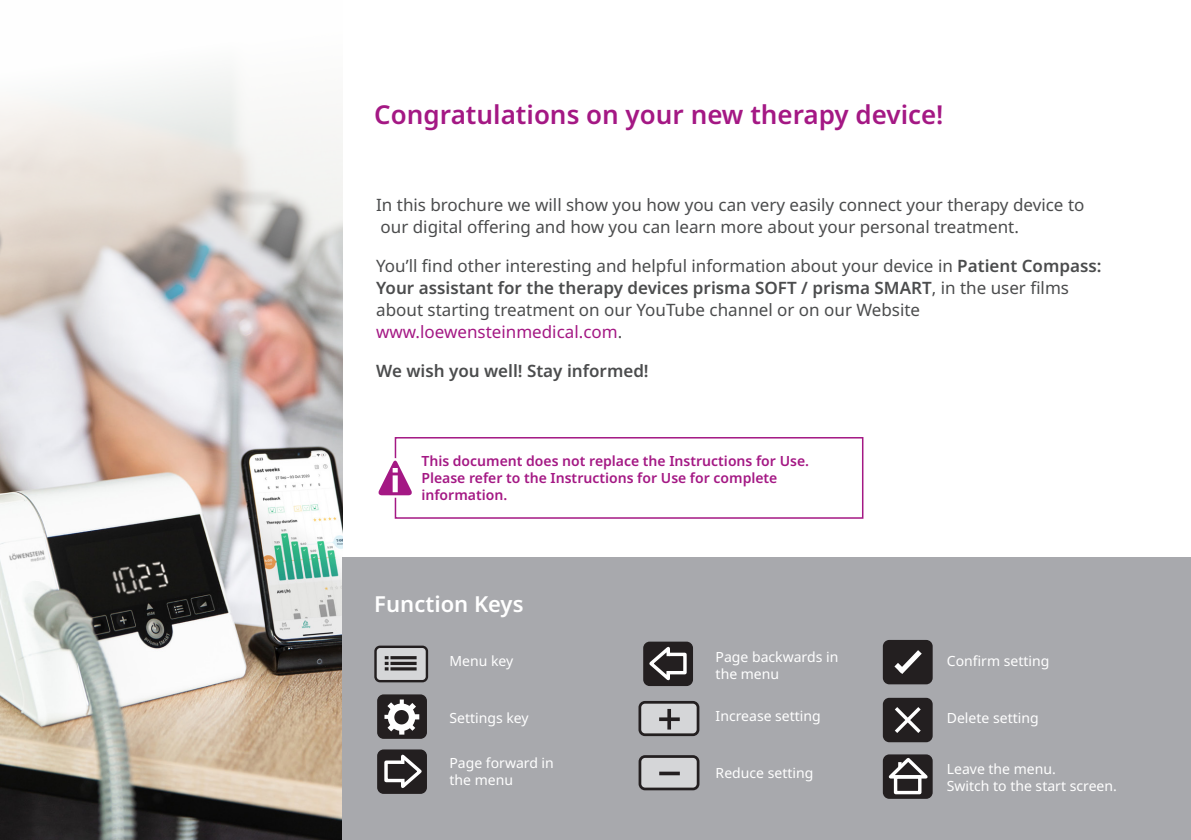
<style>
.page{position:relative;width:1191px;height:840px;background:#fff}
.page>*{position:absolute;margin:0;border:0;box-sizing:border-box;transform-origin:0 0}
.fließtext{font:600 26px "Noto Sans";color:#a41884}
.Headline{font:600 22px "Noto Sans";color:#fff}
.fließtext-2{font:17px/22px "Noto Sans";color:#4b4c4d}
.fließtext-3{font:600 17px "Noto Sans";color:#4b4c4d}
.t1{font:14px/16.8px "Noto Sans";color:#fff}
.Bullets_mit_Fleißtext_9auf12_5{font:600 14px/16.8px "Noto Sans";color:#a41884}
.s1{font-weight:600}
.s2{color:#a41884}
</style>
<div class="page">
<div style="left:395px;top:437px;width:468px;height:81px;border:2px solid #a41884"></div>
<svg style="left:378px;top:458px;width:34px;height:40px"></svg>
<img style="left:0;top:75px;width:343px;height:764px">
<div style="left:342px;top:557px;width:849px;height:282px;background:#a8a9ad"></div>
<div style="left:640px;top:702px;width:58px;height:32px;background:#d5d6d8;border-radius:5px"></div>
<div style="left:638px;top:700px;width:61px;height:35px;border:3px solid #231f20;border-radius:5px"></div>
<hr style="left:659px;top:717px;width:21px;height:3px;background:#231f20">
<svg style="left:667px;top:708px;width:4px;height:21px"></svg>
<div style="left:640px;top:756px;width:58px;height:32px;background:#d5d6d8;border-radius:5px"></div>
<div style="left:638px;top:754px;width:61px;height:35px;border:3px solid #231f20;border-radius:5px"></div>
<hr style="left:659px;top:771px;width:21px;height:3px;background:#231f20">
<div style="left:883px;top:754px;width:49px;height:44px;background:#231f20;border-radius:6px"></div>
<div style="left:894px;top:774px;width:27px;height:19px;border:3px solid #fff"></div>
<svg style="left:882px;top:754px;width:51px;height:25px"></svg>
<div style="left:883px;top:697px;width:49px;height:44px;background:#231f20;border-radius:6px"></div>
<svg style="left:895px;top:707px;width:26px;height:26px"></svg>
<div style="left:883px;top:639px;width:49px;height:45px;background:#231f20;border-radius:6px"></div>
<svg style="left:894px;top:650px;width:28px;height:24px"></svg>
<div style="left:377px;top:749px;width:50px;height:44px;background:#231f20;border-radius:6px"></div>
<svg style="left:382px;top:749px;width:43px;height:44px"></svg>
<div style="left:377px;top:694px;width:50px;height:44px;background:#231f20;border-radius:6px"></div>
<div style="left:643px;top:641px;width:50px;height:44px;background:#231f20;border-radius:6px"></div>
<svg style="left:646px;top:641px;width:42px;height:44px"></svg>
<div style="left:375px;top:646px;width:52px;height:34px;background:#d5d6d8;border-radius:5px"></div>
<div style="left:374px;top:645px;width:54px;height:37px;border:2px solid #231f20;border-radius:5px"></div>
<svg style="left:390px;top:656px;width:26px;height:3px"></svg>
<svg style="left:385px;top:656px;width:3px;height:14px"></svg>
<hr style="left:390px;top:661px;width:26px;height:3px;background:#231f20">
<hr style="left:390px;top:667px;width:26px;height:3px;background:#231f20">
<svg style="left:384px;top:699px;width:36px;height:36px"></svg>
<p class="fließtext" style="left:374px;top:100px;width:571px">Congratulations on your new therapy device!</p>
<p class="fließtext-2" style="left:376px;top:194px;width:709px">In this brochure we will show you how you can very easily connect your therapy device to our digital offering and how you can learn more about your personal treatment.</p>
<p class="fließtext-2" style="left:376px;top:255px;width:726px">You’ll find other interesting and helpful information about your device in <span class="s1">Patient Compass:<br>Your assistant for the therapy devices prisma SOFT / prisma SMART</span>, in the user films about starting treatment on our YouTube channel or on our Website <span class="s2">www.loewensteinmedical.com</span>.</p>
<p class="fließtext-3" style="left:376px;top:361px;width:274px">We wish you well! Stay informed!</p>
<p class="Bullets_mit_Fleißtext_9auf12_5" style="left:421px;top:452px;width:389px">This document does not replace the Instructions for Use.<br>Please refer to the Instructions for Use for complete information.</p>
<p class="Headline" style="left:374px;top:590px;width:151px">Function Keys</p>
<p class="t1" style="left:449px;top:652px;width:65px">Menu key</p>
<p class="t1" style="left:449px;top:709px;width:81px">Settings key</p>
<p class="t1" style="left:449px;top:754px;width:106px">Page forward in the menu</p>
<p class="t1" style="left:715px;top:648px;width:124px">Page backwards in the menu</p>
<p class="t1" style="left:715px;top:707px;width:107px">Increase setting</p>
<p class="t1" style="left:715px;top:764px;width:99px">Reduce setting</p>
<p class="t1" style="left:947px;top:652px;width:104px">Confirm setting</p>
<p class="t1" style="left:947px;top:709px;width:93px">Delete setting</p>
<p class="t1" style="left:947px;top:760px;width:171px">Leave the menu.<br>Switch to the start screen.</p>
</div>
